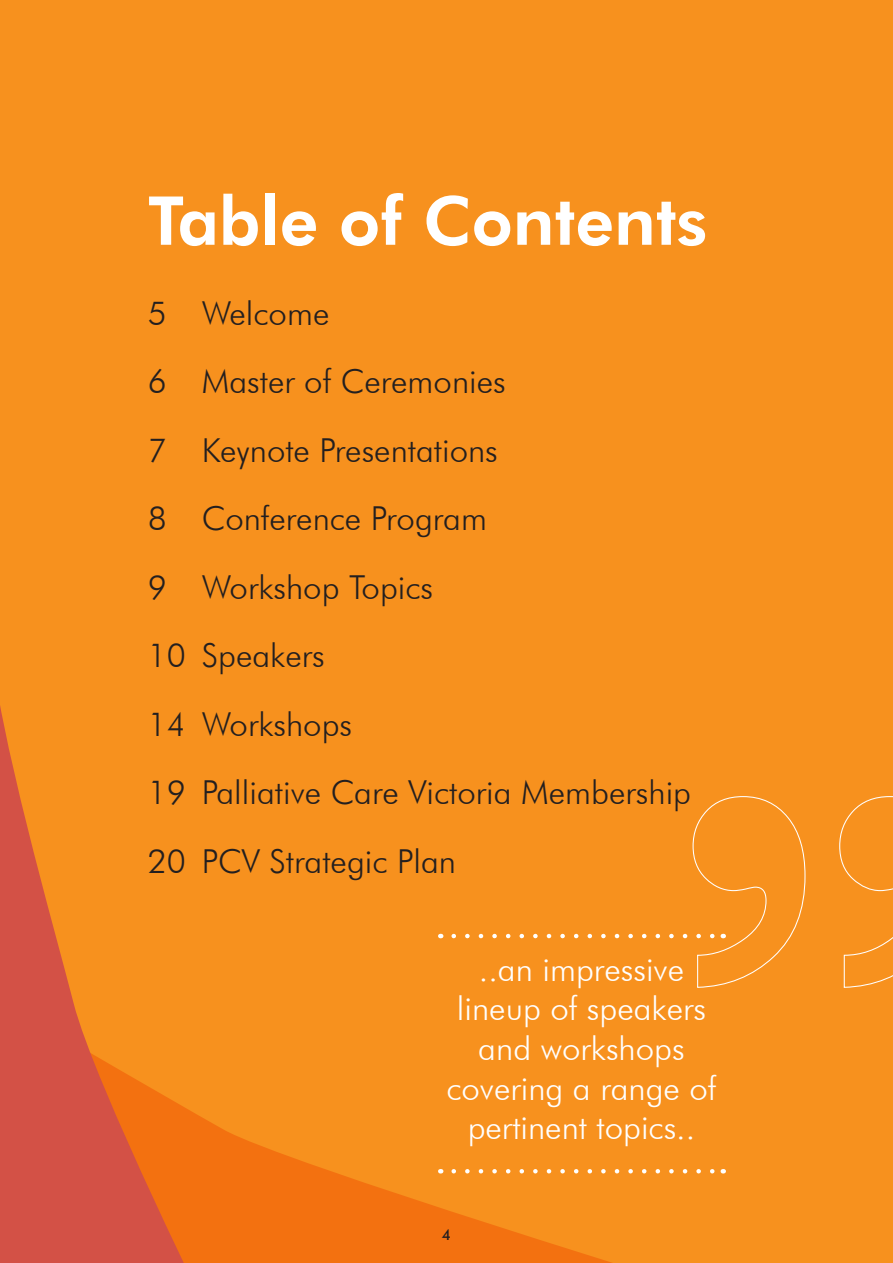
<style>
.page{position:relative;width:893px;height:1263px;background:#f7911e}
.page>*{position:absolute;margin:0;border:0;box-sizing:border-box;transform-origin:0 0}
.Heading_Level_1_-_No_Toc{font:800 67.5px "Futura BT";color:#fff}
.t1{font:300 33px "Futura BT";color:#231f20}
.t2{font:300 33px/39.6px "Futura BT";color:#fff;text-align:center}
.t3{font:500 15px "Futura BT";color:#231f20}
</style>
<div class="page">
<svg style="left:217px;top:1126px;width:506px;height:137px"></svg>
<svg style="left:0;top:706px;width:217px;height:557px"></svg>
<svg style="left:454px;top:1169px;width:262px;height:4px"></svg>
<svg style="left:454px;top:796px;width:439px;height:192px"></svg>
<p class="Heading_Level_1_-_No_Toc" style="left:148px;top:180px;width:561px">Table of Contents</p>
<p class="t1" style="left:148px;top:293px;width:183px">5 Welcome</p>
<p class="t1" style="left:148px;top:362px;width:360px">6 Master of Ceremonies</p>
<p class="t1" style="left:148px;top:430px;width:352px">7 Keynote Presentations</p>
<p class="t1" style="left:148px;top:498px;width:341px">8 Conference Program</p>
<p class="t1" style="left:148px;top:567px;width:287px">9 Workshop Topics</p>
<p class="t1" style="left:148px;top:635px;width:179px">10 Speakers</p>
<p class="t1" style="left:148px;top:704px;width:206px">14 Workshops</p>
<p class="t1" style="left:148px;top:772px;width:545px">19 Palliative Care Victoria Membership</p>
<p class="t1" style="left:148px;top:841px;width:310px">20 PCV Strategic Plan</p>
<p class="t2" style="left:446px;top:949px;width:272px">..an impressive lineup of speakers and workshops covering a range of pertinent topics..</p>
<p class="t3" style="left:442px;top:1226px;width:11px">4</p>
</div>
